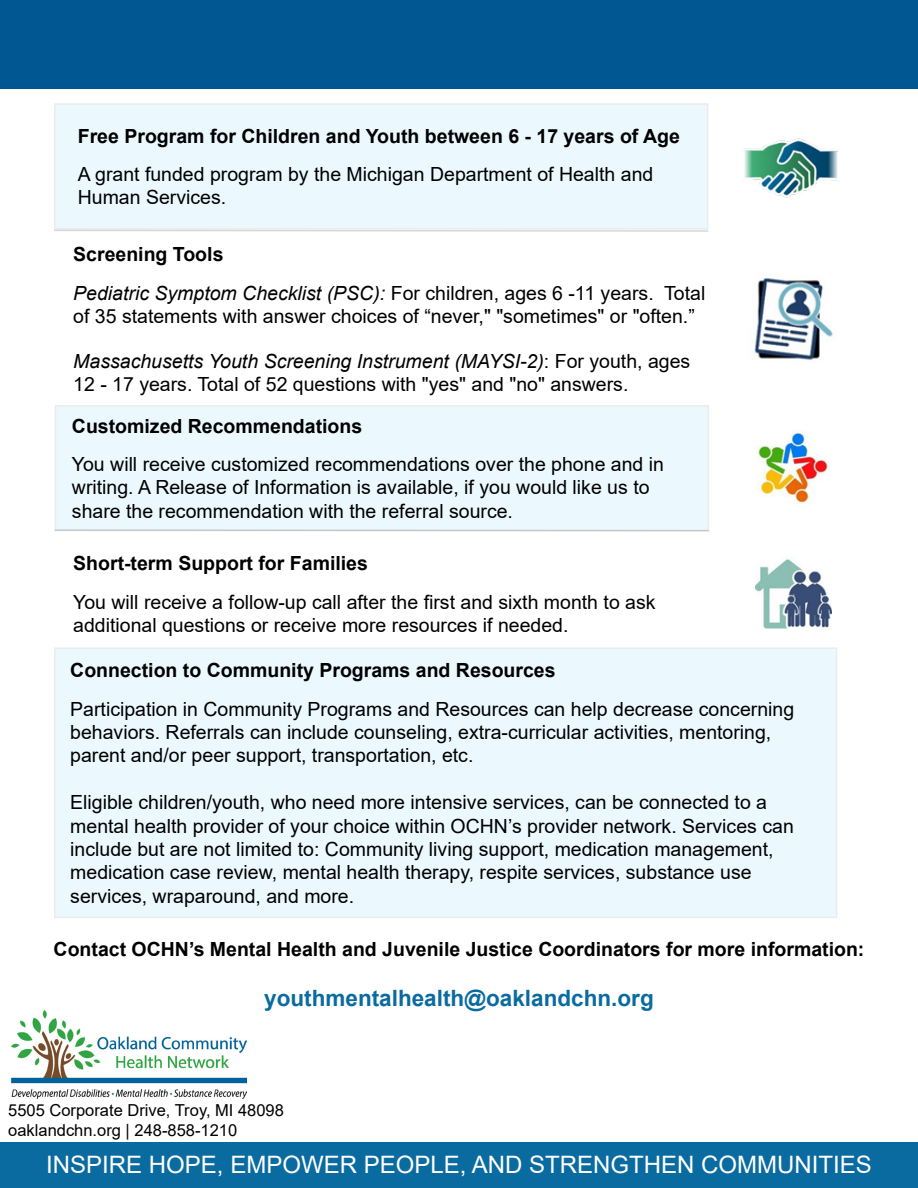
<style>
.page{position:relative;width:918px;height:1188px;background:#fff}
.page>*{position:absolute;margin:0;border:0;box-sizing:border-box;transform-origin:0 0}
.t1{font:24px "Arial";color:#fff}
.t2{font:700 22.5px "Arial";color:#0a6ba0}
.t3{font:19.5px/23.4px "Arial";color:#000}
.t4{font:700 19.5px "Arial";color:#000}
.t5{font:italic 19.5px/38.4px "Arial";color:#000}
.t6{font:16.5px/19.8px "Arial";color:#000}
.s1{font-weight:700;font-style:normal}
.s2{font-style:normal}
.s3{font-style:italic}
</style>
<div class="page">
<img style="left:744px;top:138px;width:93px;height:60px">
<div style="left:55px;top:104px;width:653px;height:125px;background:#ebf8fd"></div>
<svg style="left:54px;top:229px;width:655px;height:3px"></svg>
<img style="left:754px;top:278px;width:79px;height:82px">
<img style="left:758px;top:432px;width:70px;height:71px">
<div style="left:55px;top:406px;width:653px;height:125px;background:#ebf8fd"></div>
<svg style="left:54px;top:529px;width:655px;height:3px"></svg>
<img style="left:755px;top:559px;width:76px;height:70px">
<div style="left:55px;top:648px;width:782px;height:269px;background:#ebf8fd"></div>
<img style="left:11px;top:1010px;width:236px;height:89px">
<div style="left:0;top:1143px;width:918px;height:45px;background:#0a6ba0"></div>
<div style="left:0;top:0;width:918px;height:89px;background:#005792"></div>
<p class="t4" style="left:78px;top:122px;width:604px">Free Program for Children and Youth between 6 - 17 years of Age</p>
<p class="t3" style="left:78px;top:162px;width:577px">A grant funded program by the Michigan Department of Health and<br>Human Services.</p>
<p class="t5" style="left:73px;top:235px;width:634px"><span class="s1">Screening Tools<br></span>Pediatric Symptom Checklist (PSC): <span class="s2">For children, ages 6 -11 years. Total</span></p>
<p class="t3" style="left:73px;top:304px;width:623px">of 35 statements with answer choices of “never," "sometimes" or "often.”</p>
<p class="t3" style="left:73px;top:349px;width:619px"><span class="s3">Massachusetts Youth Screening Instrument (MAYSI-2)</span>: For youth, ages<br>12 - 17 years. Total of 52 questions with "yes" and "no" answers.</p>
<p class="t4" style="left:72px;top:412px;width:292px">Customized Recommendations</p>
<p class="t3" style="left:72px;top:452px;width:594px">You will receive customized recommendations over the phone and in writing. A Release of Information is available, if you would like us to share the recommendation with the referral source.</p>
<p class="t4" style="left:73px;top:550px;width:296px">Short-term Support for Families</p>
<p class="t3" style="left:73px;top:590px;width:584px">You will receive a follow-up call after the first and sixth month to ask additional questions or receive more resources if needed.</p>
<p class="t4" style="left:70px;top:657px;width:487px">Connection to Community Programs and Resources</p>
<p class="t3" style="left:70px;top:697px;width:725px">Participation in Community Programs and Resources can help decrease concerning behaviors. Referrals can include counseling, extra-curricular activities, mentoring, parent and/or peer support, transportation, etc.</p>
<p class="t3" style="left:70px;top:790px;width:725px">Eligible children/youth, who need more intensive services, can be connected to a mental health provider of your choice within OCHN’s provider network. Services can include but are not limited to: Community living support, medication management, medication case review, mental health therapy, respite services, substance use services, wraparound, and more.</p>
<p class="t4" style="left:54px;top:935px;width:812px">Contact OCHN’s Mental Health and Juvenile Justice Coordinators for more information:</p>
<p class="t2" style="left:264px;top:982px;width:391px">youthmentalhealth@oaklandchn.org</p>
<p class="t6" style="left:8px;top:1100px;width:277px">5505 Corporate Drive, Troy, MI 48098 oaklandchn.org | 248-858-1210</p>
<p class="t1" style="left:46px;top:1148px;width:827px">INSPIRE HOPE, EMPOWER PEOPLE, AND STRENGTHEN COMMUNITIES</p>
</div>
